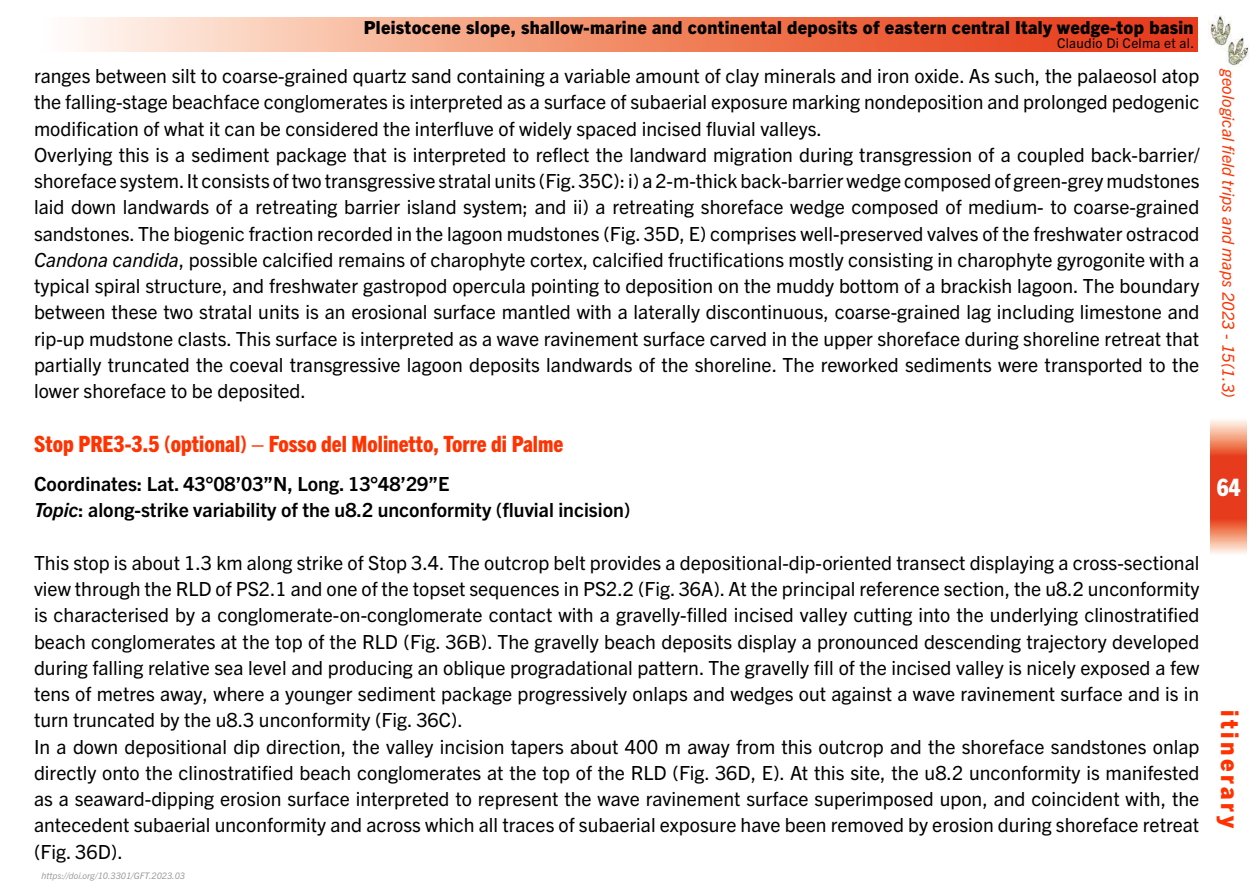
<style>
.page{position:relative;width:1259px;height:893px;background:#fff}
.page>*{position:absolute;margin:0;border:0;box-sizing:border-box;transform-origin:0 0}
.t1{font:800 24px "Trade Gothic Next LT Pro";letter-spacing:.15em;color:#ff3200}
.t2{font:800 condensed 24px "Trade Gothic Next LT Pro";color:#fff}
.t3{font:800 condensed 22.5px "Trade Gothic Next LT Pro";color:#ff3200}
.t4{font:19.5px/26.2px "Trade Gothic Next LT Pro";color:#000}
.t5{font:700 19.5px/26.2px "Trade Gothic Next LT Pro";color:#000}
.t6{font:800 18px "Trade Gothic Next LT Pro";letter-spacing:.02em;color:#000}
.t7{font:italic 16.5px "Trade Gothic Next LT Pro";letter-spacing:.01em;color:#ff3200}
.t8{font:13.5px "Trade Gothic Next LT Pro";letter-spacing:.02em;color:#000}
.t9{font:italic 9px "Trade Gothic Next LT Pro";color:#9d9d9c}
.s1{font-style:italic}
</style>
<div class="page">
<img style="left:1208px;top:16px;width:41px;height:51px">
<svg style="left:73px;top:17px;width:1124px;height:34px;background:#f18d6f"></svg>
<svg style="left:1210px;top:420px;width:37px;height:134px;background:#ed6f52"></svg>
<p class="t6" style="left:364px;top:15px;width:831px">Pleistocene slope, shallow-marine and continental deposits of eastern central Italy wedge-top basin</p>
<p class="t8" style="left:1057px;top:33px;width:139px">Claudio Di Celma et al.</p>
<p class="t4" style="left:34px;top:62px;width:1167px">ranges between silt to coarse-grained quartz sand containing a variable amount of clay minerals and iron oxide. As such, the palaeosol atop the falling-stage beachface conglomerates is interpreted as a surface of subaerial exposure marking nondeposition and prolonged pedogenic modification of what it can be considered the interfluve of widely spaced incised fluvial valleys.<br>Overlying this is a sediment package that is interpreted to reflect the landward migration during transgression of a coupled back-barrier/ shoreface system. It consists of two transgressive stratal units (Fig. 35C): i) a 2-m-thick back-barrier wedge composed of green-grey mudstones laid down landwards of a retreating barrier island system; and ii) a retreating shoreface wedge composed of medium- to coarse-grained sandstones. The biogenic fraction recorded in the lagoon mudstones (Fig. 35D, E) comprises well-preserved valves of the freshwater ostracod <span class="s1">Candona candida</span>, possible calcified remains of charophyte cortex, calcified fructifications mostly consisting in charophyte gyrogonite with a typical spiral structure, and freshwater gastropod opercula pointing to deposition on the muddy bottom of a brackish lagoon. The boundary between these two stratal units is an erosional surface mantled with a laterally discontinuous, coarse-grained lag including limestone and rip-up mudstone clasts. This surface is interpreted as a wave ravinement surface carved in the upper shoreface during shoreline retreat that partially truncated the coeval transgressive lagoon deposits landwards of the shoreline. The reworked sediments were transported to the lower shoreface to be deposited.</p>
<p class="t3" style="left:34px;top:429px;width:531px">Stop PRE3-3.5 (optional) – Fosso del Molinetto, Torre di Palme</p>
<p class="t5" style="left:34px;top:469px;width:598px">Coordinates: Lat. 43°08’03”N, Long. 13°48’29”E<br><span class="s1">Topic</span>: along-strike variability of the u8.2 unconformity (fluvial incision)</p>
<p class="t4" style="left:34px;top:548px;width:1167px">This stop is about 1.3 km along strike of Stop 3.4. The outcrop belt provides a depositional-dip-oriented transect displaying a cross-sectional view through the RLD of PS2.1 and one of the topset sequences in PS2.2 (Fig. 36A). At the principal reference section, the u8.2 unconformity is characterised by a conglomerate-on-conglomerate contact with a gravelly-filled incised valley cutting into the underlying clinostratified beach conglomerates at the top of the RLD (Fig. 36B). The gravelly beach deposits display a pronounced descending trajectory developed during falling relative sea level and producing an oblique progradational pattern. The gravelly fill of the incised valley is nicely exposed a few tens of metres away, where a younger sediment package progressively onlaps and wedges out against a wave ravinement surface and is in turn truncated by the u8.3 unconformity (Fig. 36C).<br>In a down depositional dip direction, the valley incision tapers about 400 m away from this outcrop and the shoreface sandstones onlap directly onto the clinostratified beach conglomerates at the top of the RLD (Fig. 36D, E). At this site, the u8.2 unconformity is manifested as a seaward-dipping erosion surface interpreted to represent the wave ravinement surface superimposed upon, and coincident with, the antecedent subaerial unconformity and across which all traces of subaerial exposure have been removed by erosion during shoreface retreat (Fig. 36D).</p>
<p class="t9" style="left:41px;top:870px;width:145px">https://doi.org/10.3301/GFT.2023.03</p>
<p class="t7" style="left:1240px;top:69px;width:331px;rotate:90deg">geological field trips and maps 2023 - 15(1.3)</p>
<p class="t2" style="left:1216px;top:471px;width:25px">64</p>
<p class="t1" style="left:1246px;top:710px;width:121px;rotate:90deg">itinerary</p>
</div>
